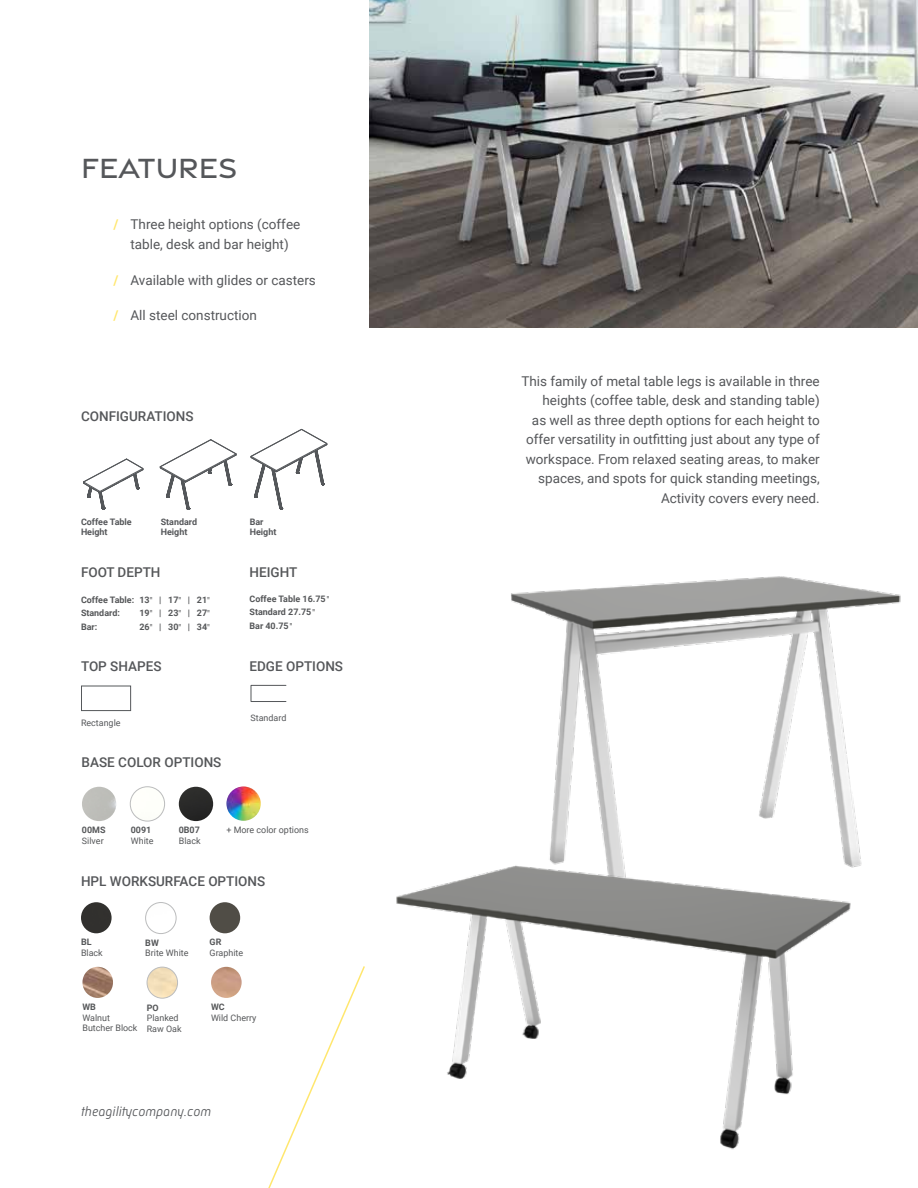
<style>
.page{position:relative;width:918px;height:1188px;background:#fff}
.page>*{position:absolute;margin:0;border:0;box-sizing:border-box;transform-origin:0 0}
.t1{font:500 30px "Gravesend Sans";color:#55575a}
.t2{font:13.5px/19.5px "Roboto";color:#55575a;text-align:center}
.t3{font:500 13.5px "Roboto";color:#55575a}
.t4{font:500 13.5px "Roboto";color:#555759}
.t5{font:italic 300 13.5px "Mic 32 New";color:#55575a}
.t6{font:700 9px/13.5px "Roboto";color:#555759}
.t7{font:9px/10.5px "Roboto";color:#555759}
.t8{font:700 9px/10.5px "Roboto";color:#55575a}
.t9{font:9px "Roboto";color:#55575a}
.s1{font-weight:700;color:#ffe76e}
.s2{font-family:"Franklin Gothic";font-weight:400}
.s3{font-family:"Franklin Gothic URW Cond";font-weight:400}
</style>
<div class="page">
<img style="left:511px;top:576px;width:390px;height:225px">
<img style="left:370px;top:0;width:548px;height:327px">
<svg style="left:85px;top:966px;width:280px;height:222px"></svg>
<div style="left:81px;top:686px;width:50px;height:25px;border:1px solid #54575a"></div>
<div style="left:251px;top:685px;width:35px;height:17px;border:1px solid #54575a"></div>
<img style="left:82px;top:967px;width:31px;height:31px;border-radius:15px">
<img style="left:147px;top:967px;width:31px;height:31px;border-radius:15px">
<div style="left:147px;top:967px;width:31px;height:31px;border:1px solid #bbbcbd;border-radius:50%"></div>
<img style="left:211px;top:967px;width:31px;height:31px;border-radius:15px">
<img style="left:81px;top:902px;width:31px;height:31px;border-radius:15px">
<img style="left:146px;top:903px;width:30px;height:31px;border-radius:15px">
<div style="left:145px;top:902px;width:31px;height:32px;border:1px solid #bbbcbd;border-radius:50%"></div>
<img style="left:210px;top:902px;width:30px;height:31px;border-radius:15px">
<svg style="left:160px;top:439px;width:77px;height:70px"></svg>
<svg style="left:83px;top:459px;width:61px;height:50px"></svg>
<svg style="left:251px;top:429px;width:77px;height:80px"></svg>
<img style="left:82px;top:787px;width:34px;height:34px;border-radius:17px">
<img style="left:130px;top:787px;width:35px;height:34px;border-radius:17px">
<div style="left:130px;top:786px;width:35px;height:35px;border:1px solid #bbbcbd;border-radius:50%"></div>
<img style="left:179px;top:787px;width:34px;height:34px;border-radius:17px">
<img style="left:396px;top:801px;width:466px;height:349px">
<img style="left:226px;top:786px;width:35px;height:35px;border-radius:17px">
<h1 class="t1" style="left:81px;top:149px;width:158px">FEATURES</h1>
<p class="t2" style="left:113px;top:214px;width:188px"><span class="s1">/</span> Three height options (coffee table, desk and bar height)</p>
<p class="t2" style="left:113px;top:270px;width:204px"><span class="s1">/</span> Available with glides or casters</p>
<p class="t2" style="left:113px;top:305px;width:145px"><span class="s1">/</span> All steel construction</p>
<p class="t3" style="left:81px;top:407px;width:114px">CONFIGURATIONS</p>
<p class="t8" style="left:81px;top:516px;width:52px">Coffee Table<br>Height</p>
<p class="t8" style="left:161px;top:516px;width:38px">Standard<br>Height</p>
<p class="t8" style="left:250px;top:516px;width:28px">Bar<br>Height</p>
<p class="t4" style="left:81px;top:563px;width:81px">FOOT DEPTH</p>
<p class="t6" style="left:81px;top:592px;width:131px">Coffee Table: 13<span class="s2">"</span> | 17<span class="s2">"</span> | 21<span class="s2">"<br></span>Standard:</p>
<p class="t6" style="left:139px;top:606px;width:72px">19<span class="s2">"</span> | 23<span class="s2">"</span> | 27<span class="s2">"</span></p>
<p class="t6" style="left:81px;top:619px;width:18px">Bar:</p>
<p class="t6" style="left:140px;top:619px;width:72px">26<span class="s2">"</span> | 30<span class="s2">"</span> | 34<span class="s2">"</span></p>
<p class="t3" style="left:81px;top:657px;width:82px">TOP SHAPES</p>
<p class="t9" style="left:81px;top:716px;width:41px">Rectangle</p>
<p class="t4" style="left:82px;top:753px;width:141px">BASE COLOR OPTIONS</p>
<p class="t4" style="left:250px;top:563px;width:49px">HEIGHT</p>
<p class="t6" style="left:250px;top:591px;width:82px">Coffee Table 16.75<span class="s3">"<br></span>Standard 27.75<span class="s3">"<br></span>Bar 40.75<span class="s3">"</span></p>
<p class="t3" style="left:249px;top:657px;width:95px">EDGE OPTIONS</p>
<p class="t9" style="left:251px;top:712px;width:38px">Standard</p>
<p class="t6" style="left:82px;top:823px;width:25px">00MS</p>
<p class="t7" style="left:82px;top:835px;width:23px">Silver</p>
<p class="t6" style="left:131px;top:823px;width:22px">0091</p>
<p class="t7" style="left:131px;top:835px;width:24px">White</p>
<p class="t6" style="left:179px;top:823px;width:23px">0B07</p>
<p class="t7" style="left:179px;top:835px;width:23px">Black</p>
<p class="t7" style="left:226px;top:824px;width:84px">+ More color options</p>
<p class="t3" style="left:81px;top:872px;width:186px">HPL WORKSURFACE OPTIONS</p>
<p class="t6" style="left:81px;top:935px;width:12px">BL</p>
<p class="t7" style="left:81px;top:947px;width:23px">Black</p>
<p class="t6" style="left:145px;top:935px;width:15px">BW</p>
<p class="t7" style="left:145px;top:947px;width:45px">Brite White</p>
<p class="t6" style="left:82px;top:1000px;width:15px">WB</p>
<p class="t7" style="left:82px;top:1012px;width:57px">Walnut<br>Butcher Block</p>
<p class="t6" style="left:147px;top:1000px;width:13px">PO</p>
<p class="t7" style="left:147px;top:1012px;width:36px">Planked<br>Raw Oak</p>
<p class="t6" style="left:210px;top:935px;width:13px">GR</p>
<p class="t7" style="left:210px;top:947px;width:35px">Graphite</p>
<p class="t6" style="left:211px;top:1000px;width:15px">WC</p>
<p class="t7" style="left:211px;top:1012px;width:47px">Wild Cherry</p>
<p class="t5" style="left:81px;top:1104px;width:132px">theagilitycompany.com</p>
<p class="t2" style="left:521px;top:371px;width:300px;text-align:right">This family of metal table legs is available in three heights (coffee table, desk and standing table)<br>as well as three depth options for each height to offer versatility in outfitting just about any type of workspace. From relaxed seating areas, to maker spaces, and spots for quick standing meetings, Activity covers every need.</p>
</div>
